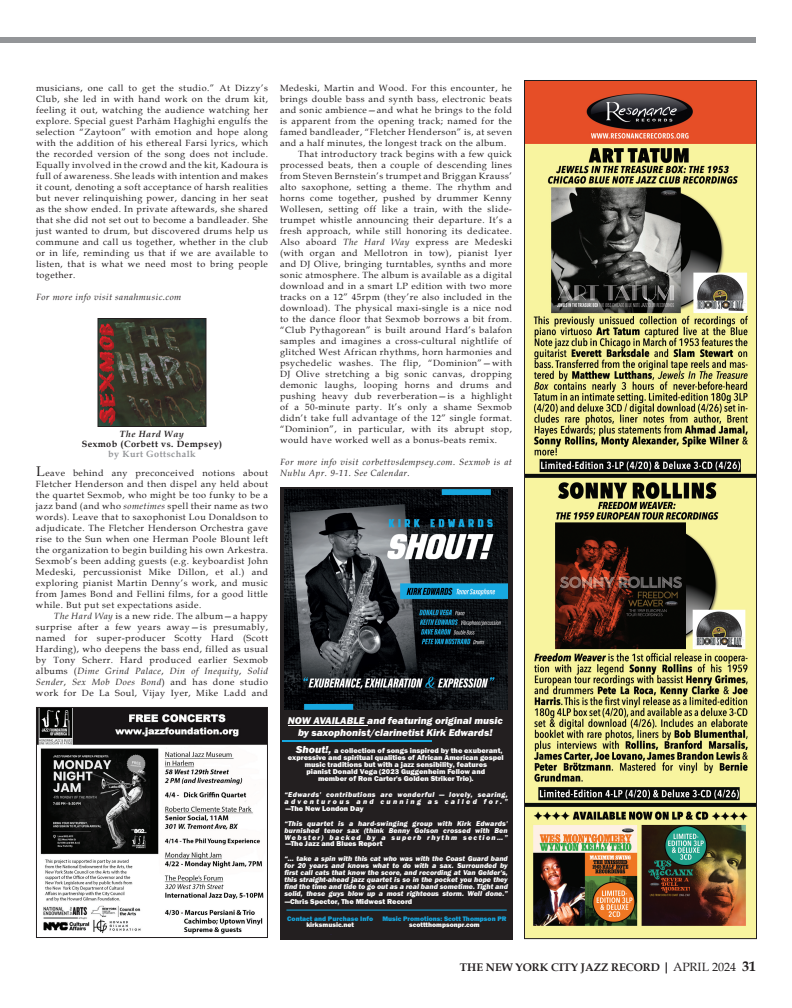
<style>
.page{position:relative;width:792px;height:1008px;background:#fff}
.page>*{position:absolute;margin:0;border:0;box-sizing:border-box;transform-origin:0 0}
.t1{font:700 11px "Book Antiqua";color:#231f20}
.t2{font:italic 800 10.5px "Franklin Gothic";color:#fff}
.t3{font:italic 800 10.2px/11.5px "Franklin Gothic";color:#fff;text-align:center}
.t4{font:9px/11px "Book Antiqua";letter-spacing:.05em;color:#231f20;text-align:justify}
.t5{font:italic 9px/11px "Book Antiqua";letter-spacing:.05em;color:#231f20}
.t6{font:700 9px "Book Antiqua";letter-spacing:.05em;color:#231f20}
.t7{font:italic 700 9px "Book Antiqua";letter-spacing:.05em;color:#231f20}
.t8{font:italic 800 7.3px/7.1px "Franklin Gothic";letter-spacing:.055em;color:#fff;text-align:justify}
.t9{font:800 7.3px "Franklin Gothic";color:#fff}
.t10{font:800 6.8px "Franklin Gothic";color:#17a8e0}
.t11{font:800 6.8px "Franklin Gothic";color:#fff}
.s1{font-weight:700;color:#939598}
.s2{font-size:14px}
.s3{font-style:italic}
.s4{font-size:12px}
.s5{font-weight:400;font-size:12px}
</style>
<div class="page">
<div style="left:0;top:37px;width:756px;height:6px;background:#939598"></div>
<img style="left:100px;top:320px;width:104px;height:105px">
<div style="left:98px;top:318px;width:108px;height:109px;border:1px solid #231f20"></div>
<img style="left:526px;top:82px;width:229px;height:855px">
<div style="left:524px;top:80px;width:233px;height:859px;border:1px solid #231f20"></div>
<div style="left:280px;top:487px;width:232px;height:452px;background:#231f20"></div>
<img style="left:285px;top:489px;width:222px;height:221px">
<hr style="left:288px;top:725px;width:79px;height:1px;background:#fff">
<hr style="left:282px;top:741px;width:149px;height:1px;background:#17a8e0">
<hr style="left:286px;top:910px;width:221px;height:1px;background:#17a8e0">
<img style="left:38px;top:709px;width:228px;height:225px">
<div style="left:36px;top:707px;width:232px;height:231px;border:1px solid #231f20"></div>
<p class="t4" style="left:36px;top:82px;width:234px">musicians, one call to get the studio.” At Dizzy’s Club, she led in with hand work on the drum kit, feeling it out, watching the audience watching her explore. Special guest Parhām Haghighi engulfs the selection “Zaytoon” with emotion and hope along with the addition of his ethereal Farsi lyrics, which the recorded version of the song does not include.<br>Equally involved in the crowd and the kit, Kadoura is full of awareness. She leads with intention and makes it count, denoting a soft acceptance of harsh realities but never relinquishing power, dancing in her seat as the show ended. In private aftewards, she shared that she did not set out to become a bandleader. She just wanted to drum, but discovered drums help us commune and call us together, whether in the club or in life, reminding us that if we are available to listen, that is what we need most to bring people together.</p>
<p class="t5" style="left:36px;top:291px;width:147px">For more info visit sanahmusic.com</p>
<p class="t7" style="left:120px;top:428px;width:66px">The Hard Way</p>
<p class="t6" style="left:82px;top:438px;width:142px">Sexmob (Corbett vs. Dempsey)</p>
<p class="t4" style="left:36px;top:444px;width:234px;line-height:19px;text-align:center"><span class="s1">by Kurt Gottschalk<br></span><span class="s2">L</span>eave behind any preconceived notions about</p>
<p class="t4" style="left:36px;top:478px;width:234px">Fletcher Henderson and then dispel any held about the quartet Sexmob, who might be too funky to be a jazz band (and who <span class="s3">sometimes</span> spell their name as two words). Leave that to saxophonist Lou Donaldson to adjudicate. The Fletcher Henderson Orchestra gave rise to the Sun when one Herman Poole Blount left the organization to begin building his own Arkestra.<br>Sexmob’s been adding guests (e.g. keyboardist John Medeski, percussionist Mike Dillon, et al.) and exploring pianist Martin Denny’s work, and music from James Bond and Fellini films, for a good little while. But put set expectations aside.</p>
<p class="t4" style="left:36px;top:610px;width:234px;text-indent:18px"><span class="s3">The Hard Way</span> is a new ride. The album—a happy surprise after a few years away—is presumably, named for super-producer Scotty Hard (Scott Harding), who deepens the bass end, filled as usual by Tony Scherr. Hard produced earlier Sexmob albums (<span class="s3">Dime Grind Palace</span>, <span class="s3">Din of Inequity</span>, <span class="s3">Solid Sender</span>, <span class="s3">Sex Mob Does Bond</span>) and has done studio work for De La Soul, Vijay Iyer, Mike Ladd and</p>
<p class="t4" style="left:280px;top:82px;width:233px">Medeski, Martin and Wood. For this encounter, he</p>
<p class="t4" style="left:280px;top:93px;width:234px">brings double bass and synth bass, electronic beats</p>
<p class="t4" style="left:280px;top:104px;width:234px">and sonic ambience—and what he brings to the fold</p>
<p class="t4" style="left:280px;top:115px;width:234px">is apparent from the opening track; named for the</p>
<p class="t4" style="left:280px;top:126px;width:234px">famed bandleader, “Fletcher Henderson” is, at seven</p>
<p class="t4" style="left:280px;top:137px;width:228px">and a half minutes, the longest track on the album.</p>
<p class="t4" style="left:298px;top:148px;width:216px">That introductory track begins with a few quick</p>
<p class="t4" style="left:280px;top:159px;width:234px">processed beats, then a couple of descending lines</p>
<p class="t4" style="left:280px;top:170px;width:234px">from Steven Bernstein’s trumpet and Briggan Krauss’</p>
<p class="t4" style="left:280px;top:181px;width:234px">alto saxophone, setting a theme. The rhythm and</p>
<p class="t4" style="left:280px;top:192px;width:234px">horns come together, pushed by drummer Kenny</p>
<p class="t4" style="left:280px;top:203px;width:234px">Wollesen, setting off like a train, with the slide-</p>
<p class="t4" style="left:280px;top:214px;width:234px">trumpet whistle announcing their departure. It’s a</p>
<p class="t4" style="left:280px;top:225px;width:234px">fresh approach, while still honoring its dedicatee.</p>
<p class="t4" style="left:280px;top:236px;width:234px">Also aboard <span class="s3">The Hard Way</span> express are Medeski</p>
<p class="t4" style="left:280px;top:247px;width:233px">(with organ and Mellotron in tow), pianist Iyer</p>
<p class="t4" style="left:280px;top:258px;width:233px">and DJ Olive, bringing turntables, synths and more</p>
<p class="t4" style="left:280px;top:269px;width:234px">sonic atmosphere. The album is available as a digital</p>
<p class="t4" style="left:280px;top:280px;width:233px">download and in a smart LP edition with two more</p>
<p class="t4" style="left:280px;top:291px;width:233px">tracks on a 12” 45rpm (they’re also included in the</p>
<p class="t4" style="left:280px;top:302px;width:233px">download). The physical maxi-single is a nice nod</p>
<p class="t4" style="left:280px;top:313px;width:233px">to the dance floor that Sexmob borrows a bit from.</p>
<p class="t4" style="left:280px;top:324px;width:234px">“Club Pythagorean” is built around Hard’s balafon</p>
<p class="t4" style="left:280px;top:335px;width:234px">samples and imagines a cross-cultural nightlife of</p>
<p class="t4" style="left:280px;top:346px;width:233px">glitched West African rhythms, horn harmonies and</p>
<p class="t4" style="left:280px;top:357px;width:234px">psychedelic washes. The flip, “Dominion”—with</p>
<p class="t4" style="left:280px;top:368px;width:233px">DJ Olive stretching a big sonic canvas, dropping</p>
<p class="t4" style="left:280px;top:379px;width:234px">demonic laughs, looping horns and drums and</p>
<p class="t4" style="left:280px;top:390px;width:233px">pushing heavy dub reverberation—is a highlight</p>
<p class="t4" style="left:280px;top:401px;width:234px">of a 50-minute party. It’s only a shame Sexmob</p>
<p class="t4" style="left:280px;top:412px;width:234px">didn’t take full advantage of the 12” single format.</p>
<p class="t4" style="left:280px;top:423px;width:233px">“Dominion”, in particular, with its abrupt stop,</p>
<p class="t4" style="left:280px;top:434px;width:219px">would have worked well as a bonus-beats remix.</p>
<p class="t5" style="left:280px;top:456px;width:233px">For more info visit corbettvsdempsey.com. Sexmob is at<br>Nublu Apr. 9-11. See Calendar.</p>
<p class="t3" style="left:288px;top:715px;width:217px">NOW AVAILABLE and featuring original music by saxophonist/clarinetist Kirk Edwards!</p>
<p class="t2" style="left:296px;top:742px;width:37px">Shout!,</p>
<p class="t9" style="left:334px;top:746px;width:170px">a collection of songs inspired by the exuberant,</p>
<p class="t9" style="left:288px;top:753px;width:217px">expressive and spiritual qualities of African American gospel</p>
<p class="t9" style="left:305px;top:760px;width:184px">music traditions but with a jazz sensibility, features</p>
<p class="t9" style="left:306px;top:767px;width:180px">pianist Donald Vega (2023 Guggenheim Fellow and</p>
<p class="t9" style="left:318px;top:774px;width:157px">member of Ron Carter's Golden Striker Trio).</p>
<p class="t8" style="left:285px;top:791px;width:225px">“Edwards' contributions are wonderful — lovely, searing, adventurous and cunning as called for.”</p>
<p class="t8" style="left:284px;top:820px;width:225px">“This quartet is a hard-swinging group with Kirk Edwards' burnished tenor sax (think Benny Golson crossed with Ben Webster) backed by a superb rhythm section…”</p>
<p class="t8" style="left:284px;top:855px;width:225px">“… take a spin with this cat who was with the Coast Guard band for 20 years and knows what to do with a sax. Surrounded by first call cats that know the score, and recording at Van Gelder's, this straight-ahead jazz quartet is so in the pocket you hope they find the time and tide to go out as a real band sometime. Tight and solid, these guys blow up a most righteous storm. Well done.”</p>
<p class="t9" style="left:286px;top:804px;width:79px">—The New London Day</p>
<p class="t9" style="left:286px;top:839px;width:98px">—The Jazz and Blues Report</p>
<p class="t9" style="left:285px;top:896px;width:129px">—Chris Spector, The Midwest Record</p>
<p class="t10" style="left:287px;top:914px;width:87px">Contact and Purchase Info</p>
<p class="t11" style="left:306px;top:921px;width:49px">kirksmusic.net</p>
<p class="t10" style="left:382px;top:914px;width:126px">Music Promotions: Scott Thompson PR</p>
<p class="t11" style="left:409px;top:921px;width:72px">scottthompsonpr.com</p>
<p class="t1" style="left:460px;top:960px;width:298px">THE NEW YORK CITY JAZZ RECORD <span class="s4">|</span> <span class="s5">April 2024</span> <span class="s2">31</span></p>
</div>
